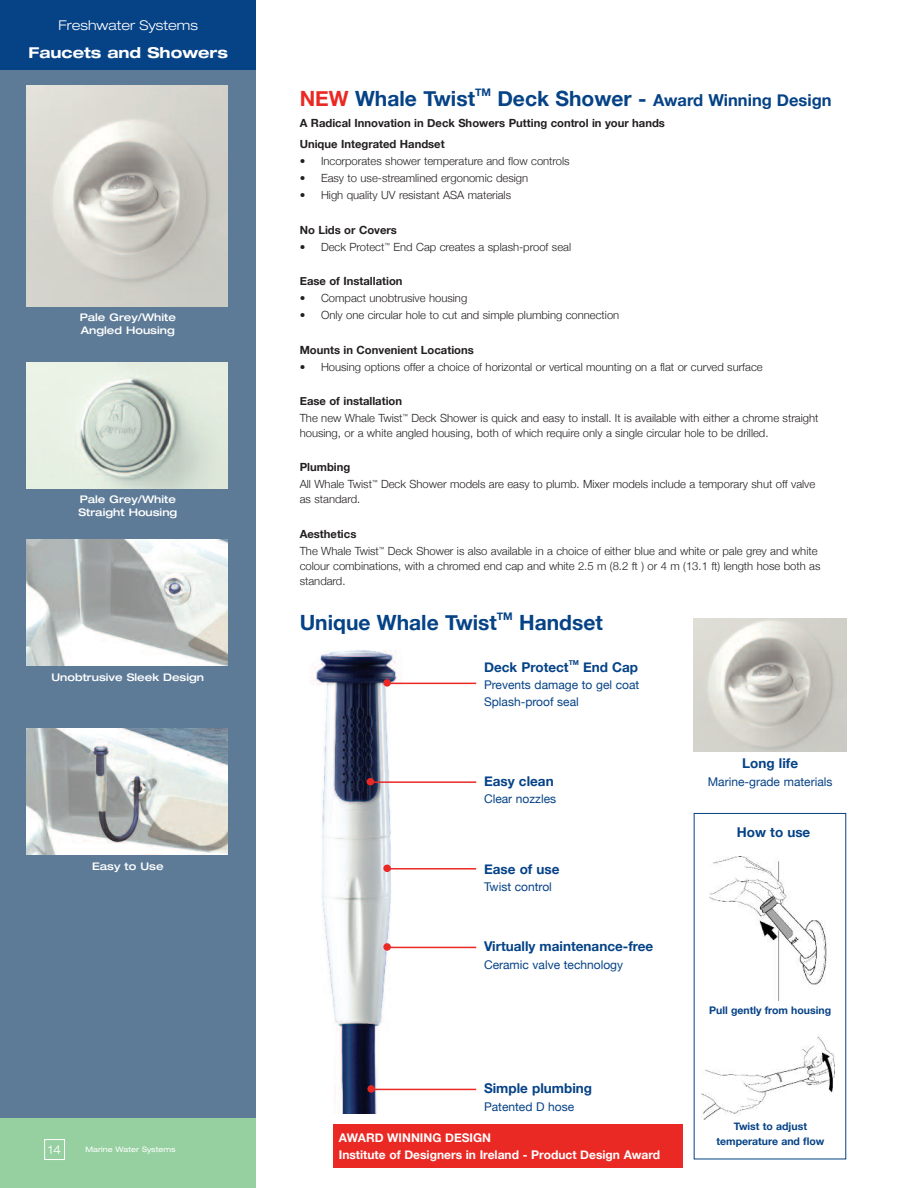
<style>
.page{position:relative;width:918px;height:1188px;background:#fff}
.page>*{position:absolute;margin:0;border:0;box-sizing:border-box;transform-origin:0 0}
.t1{font:700 21px "Helvetica Neue";color:#054286}
.t2{font:700 16.5px "Helvetica Neue";color:#054286}
.t3{font:700 expanded 15px "Helvetica Neue";color:#fff}
.t4{font:700 13.5px "Helvetica Neue";color:#054286}
.t5{font:300 expanded 13.5px "Helvetica Neue";color:#fff}
.t6{font:12px/16.8px "Helvetica Neue";color:#054286}
.t7{font:700 12px/17.1px "Helvetica Neue";color:#fff}
.t8{font:300 expanded 12px "Helvetica Neue";color:#fff}
.t9{font:300 11.25px/17.1px "Helvetica Neue";color:#231f20}
.t10{font:700 11.25px/21.5px "Helvetica Neue";color:#231f20}
.t11{font:500 expanded 10.5px/12.6px "Helvetica Neue";color:#fff}
.t12{font:700 10.5px/15px "Helvetica Neue";color:#054286;text-align:center}
.t13{font:expanded 7.5px "Helvetica Neue";color:#fff}
.t14{font:700 6.75px "Helvetica Neue";color:#054286}
.s1{color:#ea2924}
.s2{font-size:21px}
.s3{font-weight:700}
</style>
<div class="page">
<div style="left:333px;top:1125px;width:350px;height:43px;background:#ea2924"></div>
<div style="left:0;top:0;width:256px;height:1121px;background:#5d7a97"></div>
<div style="left:0;top:0;width:256px;height:70px;background:#054286"></div>
<div style="left:0;top:1118px;width:256px;height:70px;background:#96d0a0"></div>
<div style="left:44px;top:1139px;width:21px;height:21px;border:1px solid #fff"></div>
<img style="left:310px;top:650px;width:150px;height:464px">
<hr style="left:388px;top:683px;width:88px;height:1px;background:#ea2924">
<div style="left:383px;top:679px;width:8px;height:8px;background:#ea2924;border-radius:50%"></div>
<hr style="left:371px;top:781px;width:105px;height:2px;background:#ea2924">
<div style="left:367px;top:778px;width:7px;height:7px;background:#ea2924;border-radius:50%"></div>
<hr style="left:388px;top:868px;width:88px;height:2px;background:#ea2924">
<div style="left:383px;top:865px;width:8px;height:7px;background:#ea2924;border-radius:50%"></div>
<hr style="left:388px;top:947px;width:88px;height:1px;background:#ea2924">
<div style="left:383px;top:943px;width:8px;height:8px;background:#ea2924;border-radius:50%"></div>
<hr style="left:372px;top:1089px;width:104px;height:1px;background:#ea2924">
<div style="left:367px;top:1085px;width:8px;height:8px;background:#ea2924;border-radius:50%"></div>
<img style="left:694px;top:619px;width:152px;height:132px">
<img style="left:27px;top:363px;width:201px;height:125px">
<img style="left:27px;top:85px;width:201px;height:222px">
<img style="left:709px;top:857px;width:138px;height:149px">
<img style="left:702px;top:1036px;width:133px;height:83px">
<img style="left:27px;top:540px;width:201px;height:125px">
<img style="left:27px;top:729px;width:201px;height:125px">
<p class="t5" style="left:59px;top:21px;width:141px">Freshwater Systems</p>
<h3 class="t3" style="left:29px;top:47px;width:201px">Faucets and Showers</h3>
<p class="t11" style="left:80px;top:312px;width:98px">Pale Grey/White<br>Angled Housing</p>
<p class="t11" style="left:78px;top:494px;width:100px">Pale Grey/White<br>Straight Housing</p>
<p class="t11" style="left:52px;top:672px;width:154px">Unobtrusive Sleek Design</p>
<p class="t11" style="left:92px;top:861px;width:73px">Easy to Use</p>
<p class="t8" style="left:48px;top:1145px;width:15px">14</p>
<p class="t13" style="left:86px;top:1147px;width:91px">Marine Water Systems</p>
<h1 class="t1" style="left:300px;top:86px;width:177px"><span class="s1">NEW</span> Whale Twist</h1>
<p class="t12" style="left:475px;top:84px;width:17px">TM</p>
<h2 class="t2" style="left:497px;top:90px;width:336px"><span class="s2">Deck Shower -</span> Award Winning Design</h2>
<p class="t10" style="left:300px;top:112px;width:367px">A Radical Innovation in Deck Showers Putting control in your hands<br>Unique Integrated Handset</p>
<p class="t9" style="left:300px;top:152px;width:271px">• Incorporates shower temperature and flow controls</p>
<p class="t9" style="left:300px;top:170px;width:230px">• Easy to use-streamlined ergonomic design</p>
<p class="t9" style="left:300px;top:187px;width:213px">• High quality UV resistant ASA materials</p>
<p class="t10" style="left:300px;top:219px;width:99px">No Lids or Covers</p>
<p class="t9" style="left:300px;top:238px;width:273px">• Deck Protect<sup>™</sup> End Cap creates a splash-proof seal</p>
<p class="t10" style="left:300px;top:270px;width:104px">Ease of Installation</p>
<p class="t9" style="left:300px;top:289px;width:169px">• Compact unobtrusive housing</p>
<p class="t9" style="left:300px;top:307px;width:321px">• Only one circular hole to cut and simple plumbing connection</p>
<p class="t10" style="left:300px;top:339px;width:176px">Mounts in Convenient Locations</p>
<p class="t9" style="left:300px;top:358px;width:464px">• Housing options offer a choice of horizontal or vertical mounting on a flat or curved surface</p>
<p class="t9" style="left:300px;top:392px;width:520px"><span class="s3">Ease of installation<br></span>The new Whale Twist<sup>™</sup> Deck Shower is quick and easy to install. It is available with either a chrome straight</p>
<p class="t9" style="left:300px;top:424px;width:470px">housing, or a white angled housing, both of which require only a single circular hole to be drilled.</p>
<p class="t9" style="left:300px;top:459px;width:517px"><span class="s3">Plumbing<br></span>All Whale Twist<sup>™</sup> Deck Shower models are easy to plumb. Mixer models include a temporary shut off valve</p>
<p class="t9" style="left:300px;top:491px;width:62px">as standard.</p>
<p class="t9" style="left:300px;top:525px;width:519px"><span class="s3">Aesthetics<br></span>The Whale Twist<sup>™</sup> Deck Shower is also available in a choice of either blue and white or pale grey and white</p>
<p class="t9" style="left:300px;top:558px;width:522px;line-height:15px">colour combinations, with a chromed end cap and white 2.5 m (8.2 ft ) or 4 m (13.1 ft) length hose both as standard.</p>
<h1 class="t1" style="left:300px;top:610px;width:199px">Unique Whale Twist</h1>
<p class="t12" style="left:497px;top:609px;width:17px">TM</p>
<h1 class="t1" style="left:519px;top:610px;width:85px">Handset</h1>
<p class="t4" style="left:484px;top:658px;width:86px">Deck Protect</p>
<p class="t14" style="left:569px;top:659px;width:12px">TM</p>
<p class="t4" style="left:583px;top:658px;width:57px">End Cap</p>
<p class="t6" style="left:484px;top:676px;width:157px">Prevents damage to gel coat<br>Splash-proof seal</p>
<p class="t4" style="left:484px;top:773px;width:71px">Easy clean</p>
<p class="t6" style="left:484px;top:790px;width:74px">Clear nozzles</p>
<p class="t4" style="left:484px;top:860px;width:77px">Ease of use</p>
<p class="t6" style="left:484px;top:878px;width:69px">Twist control</p>
<p class="t4" style="left:484px;top:938px;width:171px">Virtually maintenance-free</p>
<p class="t6" style="left:484px;top:956px;width:141px">Ceramic valve technology</p>
<p class="t4" style="left:484px;top:1080px;width:110px">Simple plumbing</p>
<p class="t6" style="left:484px;top:1098px;width:92px">Patented D hose</p>
<p class="t7" style="left:339px;top:1128px;width:323px">AWARD WINNING DESIGN<br>Institute of Designers in Ireland - Product Design Award</p>
<p class="t4" style="left:742px;top:755px;width:57px">Long life</p>
<p class="t6" style="left:708px;top:773px;width:126px">Marine-grade materials</p>
<p class="t4" style="left:737px;top:824px;width:75px">How to use</p>
<p class="t12" style="left:709px;top:1002px;width:123px">Pull gently from housing</p>
<p class="t12" style="left:716px;top:1119px;width:109px">Twist to adjust temperature and flow</p>
</div>
